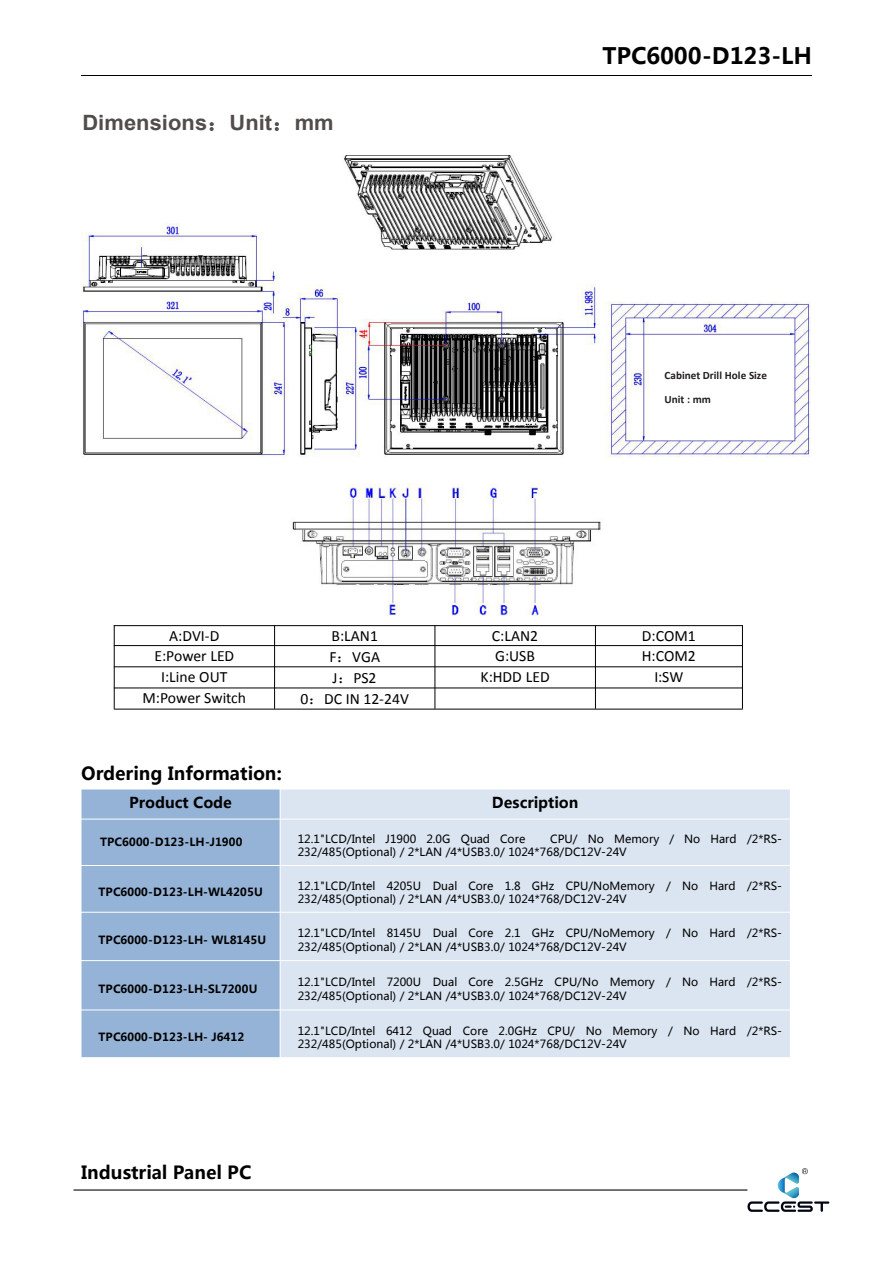
<style>
.page{position:relative;width:893px;height:1263px;background:#fff}
.page>*{position:absolute;margin:0;border:0;box-sizing:border-box;transform-origin:0 0}
.t1{font:700 22.5px "Microsoft Ya Hei";color:#000}
.t2{font:700 21.15px "Arial";color:#524c4b;scale:1.04 1}
.t3{font:700 18px "Microsoft Ya Hei";color:#000}
.t4{font:15.6px "Calibri";color:#000}
.t5{font:700 14.85px "Microsoft Ya Hei";color:#000}
.t6{font:11.1px/13.5px "Microsoft Ya Hei";letter-spacing:.005em;color:#000}
.t7{font:700 11.1px "Microsoft Ya Hei";letter-spacing:.005em;color:#000}
.t8{font:700 11.1px/23.7px "Calibri";letter-spacing:-.005em;color:#221e1f}
.s1{font-family:"Sim Sun";font-weight:400}
.s2{font-family:"Sim Sun"}
</style>
<div class="page">
<hr style="left:74px;top:1189px;width:673px;height:1px;background:#000">
<svg style="left:747px;top:1168px;width:83px;height:44px"></svg>
<hr style="left:81px;top:75px;width:731px;height:1px;background:#000">
<svg style="left:210px;top:122px;width:4px;height:9px"></svg>
<svg style="left:275px;top:122px;width:4px;height:9px"></svg>
<img style="left:81px;top:155px;width:730px;height:303px">
<img style="left:292px;top:483px;width:309px;height:132px">
<div style="left:81px;top:789px;width:199px;height:30px;background:#95b3d7"></div>
<div style="left:280px;top:789px;width:510px;height:30px;background:#dbe5f1"></div>
<div style="left:81px;top:819px;width:199px;height:46px;background:#95b3d7"></div>
<div style="left:280px;top:819px;width:510px;height:46px;background:#dbe5f1"></div>
<div style="left:81px;top:866px;width:199px;height:46px;background:#95b3d7"></div>
<div style="left:280px;top:866px;width:510px;height:46px;background:#dbe5f1"></div>
<div style="left:81px;top:912px;width:199px;height:48px;background:#95b3d7"></div>
<div style="left:280px;top:912px;width:510px;height:48px;background:#dbe5f1"></div>
<div style="left:81px;top:961px;width:199px;height:49px;background:#95b3d7"></div>
<div style="left:280px;top:961px;width:510px;height:49px;background:#dbe5f1"></div>
<div style="left:81px;top:1010px;width:199px;height:47px;background:#95b3d7"></div>
<div style="left:280px;top:1010px;width:510px;height:47px;background:#dbe5f1"></div>
<hr style="left:81px;top:789px;width:710px;height:1px;background:#fff">
<hr style="left:81px;top:819px;width:710px;height:1px;background:#fff">
<hr style="left:81px;top:912px;width:710px;height:1px;background:#fff">
<hr style="left:81px;top:1009px;width:710px;height:1px;background:#fff">
<hr style="left:81px;top:789px;width:1px;height:268px;background:#fff">
<hr style="left:280px;top:789px;width:1px;height:268px;background:#fff">
<hr style="left:114px;top:625px;width:629px;height:1px;background:#000">
<hr style="left:114px;top:645px;width:629px;height:1px;background:#000">
<hr style="left:114px;top:666px;width:629px;height:1px;background:#000">
<hr style="left:114px;top:688px;width:629px;height:1px;background:#000">
<hr style="left:114px;top:709px;width:629px;height:1px;background:#000">
<hr style="left:114px;top:625px;width:1px;height:84px;background:#000">
<hr style="left:274px;top:625px;width:1px;height:84px;background:#000">
<hr style="left:435px;top:625px;width:1px;height:84px;background:#000">
<hr style="left:595px;top:625px;width:1px;height:84px;background:#000">
<hr style="left:742px;top:625px;width:1px;height:84px;background:#000">
<div style="left:654px;top:358px;width:129px;height:73px;background:#fff"></div>
<h2 class="t2" style="left:82px;top:109px;width:243px">Dimensions<span class="s1">：</span>Unit<span class="s1">：</span>mm</h2>
<h1 class="t1" style="left:602px;top:41px;width:211px">TPC6000-D123-LH</h1>
<p class="t8" style="left:665px;top:364px;width:104px">Cabinet Drill Hole Size<br>Unit : mm</p>
<h3 class="t4" style="left:169px;top:626px;width:52px">A:DVI-D</h3>
<h3 class="t4" style="left:331px;top:626px;width:48px">B:LAN1</h3>
<h3 class="t4" style="left:492px;top:626px;width:48px">C:LAN2</h3>
<h3 class="t4" style="left:642px;top:626px;width:55px">D:COM1</h3>
<h3 class="t4" style="left:154px;top:646px;width:81px">E:Power LED</h3>
<h3 class="t4" style="left:329px;top:647px;width:52px">F<span class="s2">：</span>VGA</h3>
<h3 class="t4" style="left:495px;top:646px;width:41px">G:USB</h3>
<h3 class="t4" style="left:642px;top:646px;width:56px">H:COM2</h3>
<h3 class="t4" style="left:161px;top:667px;width:68px">I:Line OUT</h3>
<h3 class="t4" style="left:333px;top:668px;width:45px">J<span class="s2">：</span>PS2</h3>
<h3 class="t4" style="left:481px;top:667px;width:71px">K:HDD LED</h3>
<h3 class="t4" style="left:654px;top:667px;width:31px">I:SW</h3>
<h3 class="t4" style="left:143px;top:688px;width:105px">M:Power Switch</h3>
<h3 class="t4" style="left:300px;top:689px;width:110px">0<span class="s2">：</span>DC IN 12-24V</h3>
<h3 class="t3" style="left:81px;top:761px;width:202px">Ordering Information:</h3>
<h3 class="t5" style="left:129px;top:793px;width:104px">Product Code</h3>
<h3 class="t5" style="left:492px;top:793px;width:88px">Description</h3>
<p class="t7" style="left:100px;top:835px;width:144px">TPC6000-D123-LH-J1900</p>
<p class="t6" style="left:298px;top:832px;width:229px">12.1"LCD/Intel J1900 2.0G Quad Core</p>
<p class="t6" style="left:298px;top:832px;width:486px;text-indent:253px">CPU/ No Memory / No Hard /2*RS-<br>232/485(Optional) / 2*LAN /4*USB3.0/ 1024*768/DC12V-24V</p>
<p class="t7" style="left:99px;top:884px;width:166px">TPC6000-D123-LH-WL4205U</p>
<p class="t6" style="left:298px;top:878px;width:486px">12.1"LCD/Intel 4205U Dual Core 1.8 GHz CPU/NoMemory / No Hard /2*RS-<br>232/485(Optional) / 2*LAN /4*USB3.0/ 1024*768/DC12V-24V</p>
<p class="t7" style="left:99px;top:932px;width:169px">TPC6000-D123-LH- WL8145U</p>
<p class="t6" style="left:298px;top:926px;width:486px">12.1"LCD/Intel 8145U Dual Core 2.1 GHz CPU/NoMemory / No Hard /2*RS-<br>232/485(Optional) / 2*LAN /4*USB3.0/ 1024*768/DC12V-24V</p>
<p class="t7" style="left:99px;top:981px;width:160px">TPC6000-D123-LH-SL7200U</p>
<p class="t6" style="left:298px;top:975px;width:486px">12.1"LCD/Intel 7200U Dual Core 2.5GHz CPU/No Memory / No Hard /2*RS-<br>232/485(Optional) / 2*LAN /4*USB3.0/ 1024*768/DC12V-24V</p>
<p class="t7" style="left:99px;top:1030px;width:147px">TPC6000-D123-LH- J6412</p>
<p class="t6" style="left:298px;top:1023px;width:486px">12.1"LCD/Intel 6412 Quad Core 2.0GHz CPU/ No Memory / No Hard /2*RS-<br>232/485(Optional) / 2*LAN /4*USB3.0/ 1024*768/DC12V-24V</p>
<h3 class="t3" style="left:81px;top:1160px;width:172px">Industrial Panel PC</h3>
</div>
